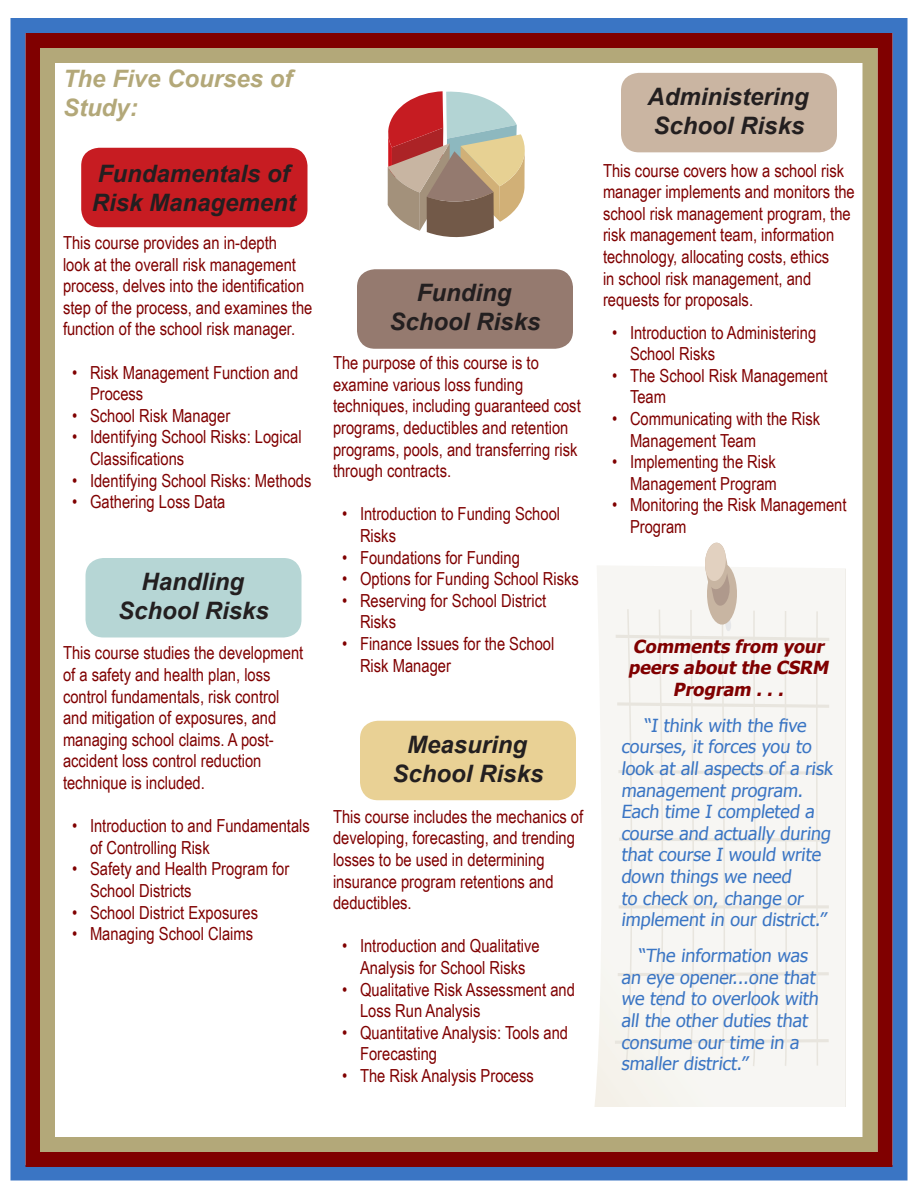
<style>
.page{position:relative;width:918px;height:1188px;background:#fff}
.page>*{position:absolute;margin:0;border:0;box-sizing:border-box;transform-origin:0 0}
.t1{font:italic 700 24px "Arial";color:#231f20}
.Body_Text_2{font:italic 700 24px/28.8px "Arial";color:#b3a879}
.Body_Text_2-2{font:18px/21.6px "Arial Narrow";color:#800000}
.t2{font:18px/21.6px "Tahoma";letter-spacing:-.01em;color:#3a75c4}
.t3{font:italic 700 18px/21.6px "Tahoma";color:#800000;text-align:center}
</style>
<div class="page">
<div style="left:10px;top:18px;width:898px;height:1162px;border:15px solid #3a75c4"></div>
<div style="left:26px;top:33px;width:866px;height:1134px;border:15px solid #800000"></div>
<div style="left:40px;top:48px;width:838px;height:1104px;background:#fff;border:15px solid #b3a879"></div>
<div style="left:81px;top:148px;width:226px;height:79px;background:#c71c22;border-radius:18px"></div>
<div style="left:86px;top:558px;width:216px;height:80px;background:#b6d6d5;border-radius:18px"></div>
<div style="left:360px;top:721px;width:216px;height:79px;background:#e9d195;border-radius:18px"></div>
<div style="left:357px;top:269px;width:216px;height:80px;background:#957a6f;border-radius:18px"></div>
<div style="left:621px;top:73px;width:216px;height:79px;background:#cab5a2;border-radius:18px"></div>
<svg style="left:388px;top:91px;width:137px;height:147px"></svg>
<svg style="left:594px;top:566px;width:252px;height:541px"></svg>
<svg style="left:615px;top:609px;width:214px;height:458px;fill:#f7f6f3"></svg>
<svg style="left:704px;top:542px;width:35px;height:90px"></svg>
<p class="Body_Text_2" style="left:63px;top:65px;width:231px">The Five Courses of<br>Study:</p>
<p class="t1" style="left:98px;top:158px;width:194px">Fundamentals of</p>
<p class="t1" style="left:92px;top:187px;width:206px">Risk Management</p>
<p class="Body_Text_2-2" style="left:63px;top:231px;width:251px">This course provides an in-depth<br>look at the overall risk management process, delves into the identification step of the process, and examines the function of the school risk manager.</p>
<p class="Body_Text_2-2" style="left:90px;top:361px;width:210px;text-indent:-18px">• Risk Management Function and<br>Process</p>
<p class="Body_Text_2-2" style="left:72px;top:404px;width:160px">• School Risk Manager</p>
<p class="Body_Text_2-2" style="left:90px;top:425px;width:213px;text-indent:-18px">• Identifying School Risks: Logical<br>Classifications</p>
<p class="Body_Text_2-2" style="left:72px;top:469px;width:241px">• Identifying School Risks: Methods</p>
<p class="Body_Text_2-2" style="left:72px;top:490px;width:155px">• Gathering Loss Data</p>
<p class="t1" style="left:141px;top:566px;width:104px">Handling</p>
<p class="t1" style="left:118px;top:595px;width:152px">School Risks</p>
<p class="Body_Text_2-2" style="left:63px;top:641px;width:242px">This course studies the development of a safety and health plan, loss control fundamentals, risk control and mitigation of exposures, and managing school claims. A post&shy;accident loss control reduction technique is included.</p>
<p class="Body_Text_2-2" style="left:90px;top:814px;width:221px;text-indent:-18px">• Introduction to and Fundamentals of Controlling Risk</p>
<p class="Body_Text_2-2" style="left:90px;top:857px;width:201px;text-indent:-18px">• Safety and Health Program for<br>School Districts</p>
<p class="Body_Text_2-2" style="left:72px;top:901px;width:188px">• School District Exposures</p>
<p class="Body_Text_2-2" style="left:72px;top:922px;width:183px">• Managing School Claims</p>
<p class="t1" style="left:417px;top:277px;width:96px">Funding</p>
<p class="t1" style="left:390px;top:306px;width:152px">School Risks</p>
<p class="Body_Text_2-2" style="left:333px;top:351px;width:249px">The purpose of this course is to examine various loss funding techniques, including guaranteed cost programs, deductibles and retention programs, pools, and transferring risk through contracts.</p>
<p class="Body_Text_2-2" style="left:360px;top:503px;width:202px;text-indent:-18px">• Introduction to Funding School<br>Risks</p>
<p class="Body_Text_2-2" style="left:342px;top:546px;width:180px">• Foundations for Funding</p>
<p class="Body_Text_2-2" style="left:342px;top:567px;width:239px">• Options for Funding School Risks</p>
<p class="Body_Text_2-2" style="left:360px;top:589px;width:188px;text-indent:-18px">• Reserving for School District<br>Risks</p>
<p class="Body_Text_2-2" style="left:360px;top:632px;width:196px;text-indent:-18px">• Finance Issues for the School<br>Risk Manager</p>
<p class="t1" style="left:407px;top:729px;width:122px">Measuring</p>
<p class="t1" style="left:393px;top:758px;width:152px">School Risks</p>
<p class="Body_Text_2-2" style="left:333px;top:805px;width:252px">This course includes the mechanics of developing, forecasting, and trending losses to be used in determining insurance program retentions and deductibles.</p>
<p class="Body_Text_2-2" style="left:342px;top:935px;width:199px;text-align:center">• Introduction and Qualitative<br>Analysis for School Risks</p>
<p class="Body_Text_2-2" style="left:360px;top:978px;width:216px;text-indent:-18px">• Qualitative Risk Assessment and<br>Loss Run Analysis</p>
<p class="Body_Text_2-2" style="left:360px;top:1021px;width:210px;text-indent:-18px">• Quantitative Analysis: Tools and<br>Forecasting</p>
<p class="Body_Text_2-2" style="left:342px;top:1064px;width:193px">• The Risk Analysis Process</p>
<p class="t1" style="left:648px;top:81px;width:163px">Administering</p>
<p class="t1" style="left:654px;top:110px;width:152px">School Risks</p>
<p class="Body_Text_2-2" style="left:603px;top:159px;width:253px">This course covers how a school risk manager implements and monitors the school risk management program, the risk management team, information technology, allocating costs, ethics<br>in school risk management, and requests for proposals.</p>
<p class="Body_Text_2-2" style="left:630px;top:321px;width:188px;text-indent:-18px">• Introduction to Administering<br>School Risks</p>
<p class="Body_Text_2-2" style="left:630px;top:364px;width:199px;text-indent:-18px">• The School Risk Management<br>Team</p>
<p class="Body_Text_2-2" style="left:630px;top:407px;width:192px;text-indent:-18px">• Communicating with the Risk<br>Management Team</p>
<p class="Body_Text_2-2" style="left:612px;top:450px;width:166px;text-align:right">• Implementing the Risk<br>Management Program</p>
<p class="Body_Text_2-2" style="left:630px;top:494px;width:218px;text-indent:-18px">• Monitoring the Risk Management<br>Program</p>
<p class="t3" style="left:628px;top:634px;width:206px">Comments from your peers about the CSRM<br>Program . . .</p>
<p class="t2" style="left:621px;top:714px;width:216px;text-indent:22px">“I think with the five courses, it forces you to look at all aspects of a risk management program.<br>Each time I completed a course and actually during that course I would write down things we need<br>to check on, change or implement in our district.”</p>
<p class="t2" style="left:621px;top:944px;width:201px;text-indent:17px">“The information was an eye opener...one that we tend to overlook with all the other duties that consume our time in a smaller district.”</p>
</div>
